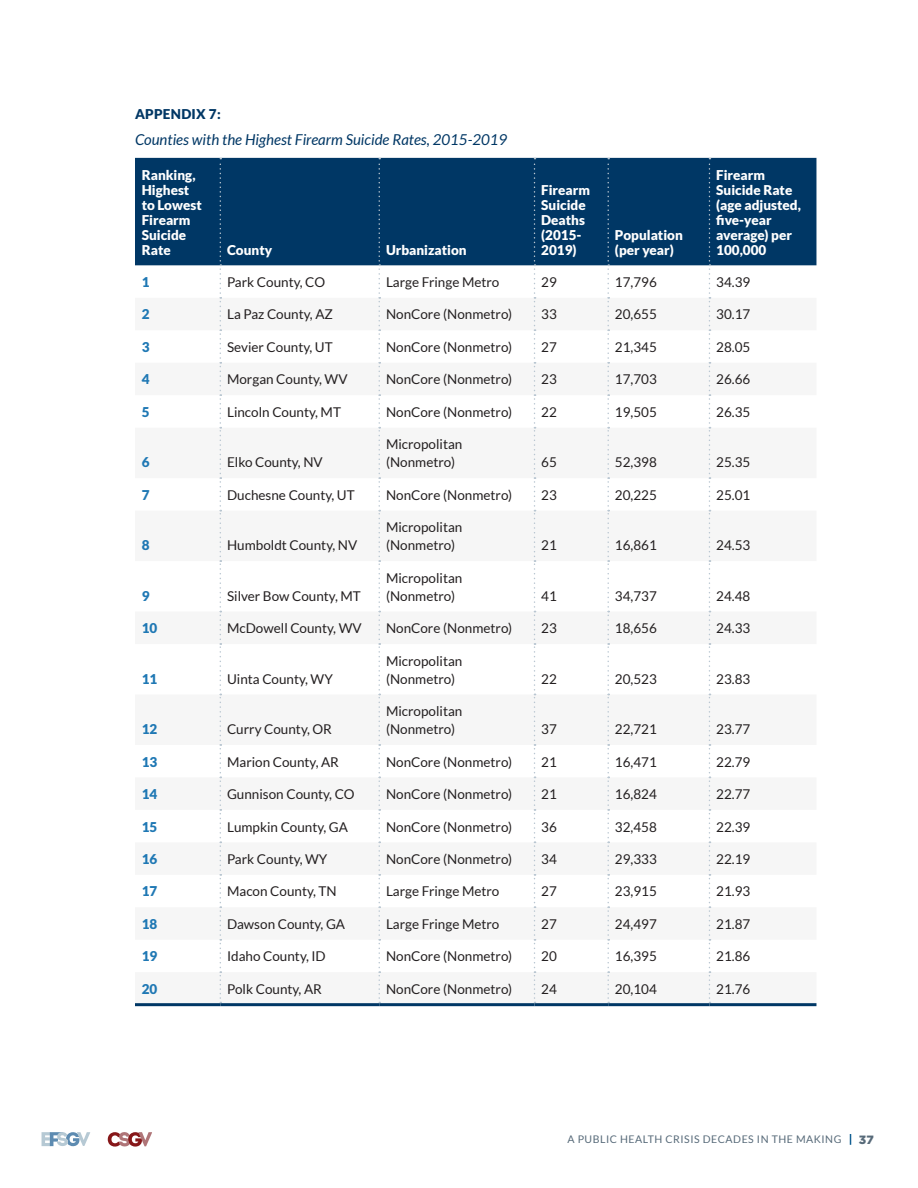
<style>
.page{position:relative;width:918px;height:1188px;background:#fff}
.page>*{position:absolute;margin:0;border:0;box-sizing:border-box;transform-origin:0 0}
.FigureTitle{font:italic 15px "Lato";color:#003765}
.Table_Text{font:13.5px/18px "Lato";color:#231f20}
.Table_H1{font:900 13.5px/15px "Lato";color:#fff}
.Table_H2{font:900 13.5px "Lato";color:#1f78b4}
.Figure{font:900 13.5px "Lato";letter-spacing:.02em;color:#003765}
.t1{font:900 12px "Gotham";color:#576a79}
.t2{font:10.5px "Lato";letter-spacing:.05em;color:#576a79}
</style>
<div class="page">
<svg style="left:42px;top:1132px;width:48px;height:15px"></svg>
<svg style="left:108px;top:1132px;width:44px;height:15px"></svg>
<div style="left:135px;top:158px;width:681px;height:107px;background:#003765"></div>
<svg style="left:220px;top:158px;width:1px;height:845px"></svg>
<svg style="left:379px;top:158px;width:1px;height:845px"></svg>
<svg style="left:534px;top:158px;width:2px;height:845px"></svg>
<svg style="left:607px;top:158px;width:2px;height:845px"></svg>
<svg style="left:709px;top:158px;width:1px;height:845px"></svg>
<hr style="left:135px;top:1003px;width:85px;height:3px;background:#003765">
<hr style="left:220px;top:1003px;width:159px;height:3px;background:#003765">
<hr style="left:379px;top:1003px;width:156px;height:3px;background:#003765">
<hr style="left:535px;top:1003px;width:73px;height:3px;background:#003765">
<hr style="left:608px;top:1003px;width:101px;height:3px;background:#003765">
<hr style="left:709px;top:1003px;width:107px;height:3px;background:#003765">
<p class="Figure" style="left:135px;top:106px;width:87px">APPENDIX 7:</p>
<p class="FigureTitle" style="left:135px;top:131px;width:374px">Counties with the Highest Firearm Suicide Rates, 2015-2019</p>
<p class="Table_H1" style="left:142px;top:167px;width:62px">Ranking,<br>Highest to Lowest<br>Firearm<br>Suicide<br>Rate</p>
<p class="Table_H1" style="left:227px;top:242px;width:47px">County</p>
<p class="Table_H1" style="left:386px;top:242px;width:82px">Urbanization</p>
<p class="Table_H1" style="left:541px;top:182px;width:50px">Firearm<br>Suicide<br>Deaths (2015-<br>2019)</p>
<p class="Table_H1" style="left:615px;top:227px;width:69px">Population (per year)</p>
<p class="Table_H1" style="left:716px;top:167px;width:86px">Firearm<br>Suicide Rate (age adjusted, five-year average) per<br>100,000</p>
<p class="Table_H2" style="left:142px;top:274px;width:9px">1</p>
<p class="Table_Text" style="left:227px;top:273px;width:100px">Park County, CO</p>
<p class="Table_Text" style="left:386px;top:273px;width:115px">Large Fringe Metro</p>
<p class="Table_Text" style="left:541px;top:273px;width:17px">29</p>
<p class="Table_Text" style="left:615px;top:273px;width:44px">17,796</p>
<p class="Table_Text" style="left:716px;top:273px;width:36px">34.39</p>
<p class="Table_H2" style="left:142px;top:307px;width:9px">2</p>
<p class="Table_Text" style="left:227px;top:305px;width:107px">La Paz County, AZ</p>
<p class="Table_Text" style="left:386px;top:305px;width:128px">NonCore (Nonmetro)</p>
<p class="Table_Text" style="left:541px;top:305px;width:17px">33</p>
<p class="Table_Text" style="left:615px;top:305px;width:44px">20,655</p>
<p class="Table_Text" style="left:716px;top:305px;width:36px">30.17</p>
<p class="Table_H2" style="left:142px;top:339px;width:9px">3</p>
<p class="Table_Text" style="left:227px;top:338px;width:107px">Sevier County, UT</p>
<p class="Table_Text" style="left:386px;top:338px;width:128px">NonCore (Nonmetro)</p>
<p class="Table_Text" style="left:541px;top:338px;width:17px">27</p>
<p class="Table_Text" style="left:615px;top:338px;width:44px">21,345</p>
<p class="Table_Text" style="left:716px;top:338px;width:36px">28.05</p>
<p class="Table_H2" style="left:142px;top:372px;width:9px">4</p>
<p class="Table_Text" style="left:227px;top:370px;width:122px">Morgan County, WV</p>
<p class="Table_Text" style="left:386px;top:370px;width:128px">NonCore (Nonmetro)</p>
<p class="Table_Text" style="left:541px;top:370px;width:17px">23</p>
<p class="Table_Text" style="left:615px;top:370px;width:44px">17,703</p>
<p class="Table_Text" style="left:716px;top:370px;width:36px">26.66</p>
<p class="Table_H2" style="left:142px;top:404px;width:9px">5</p>
<p class="Table_Text" style="left:227px;top:403px;width:115px">Lincoln County, MT</p>
<p class="Table_Text" style="left:386px;top:403px;width:128px">NonCore (Nonmetro)</p>
<p class="Table_Text" style="left:541px;top:403px;width:17px">22</p>
<p class="Table_Text" style="left:615px;top:403px;width:44px">19,505</p>
<p class="Table_Text" style="left:716px;top:403px;width:36px">26.35</p>
<p class="Table_H2" style="left:142px;top:454px;width:9px">6</p>
<p class="Table_Text" style="left:227px;top:453px;width:97px">Elko County, NV</p>
<p class="Table_Text" style="left:386px;top:435px;width:78px">Micropolitan (Nonmetro)</p>
<p class="Table_Text" style="left:541px;top:453px;width:17px">65</p>
<p class="Table_Text" style="left:615px;top:453px;width:44px">52,398</p>
<p class="Table_Text" style="left:716px;top:453px;width:36px">25.35</p>
<p class="Table_H2" style="left:142px;top:487px;width:9px">7</p>
<p class="Table_Text" style="left:227px;top:486px;width:129px">Duchesne County, UT</p>
<p class="Table_Text" style="left:386px;top:486px;width:128px">NonCore (Nonmetro)</p>
<p class="Table_Text" style="left:541px;top:486px;width:17px">23</p>
<p class="Table_Text" style="left:615px;top:486px;width:44px">20,225</p>
<p class="Table_Text" style="left:716px;top:486px;width:36px">25.01</p>
<p class="Table_H2" style="left:142px;top:537px;width:9px">8</p>
<p class="Table_Text" style="left:227px;top:536px;width:132px">Humboldt County, NV</p>
<p class="Table_Text" style="left:386px;top:518px;width:78px">Micropolitan (Nonmetro)</p>
<p class="Table_Text" style="left:541px;top:536px;width:17px">21</p>
<p class="Table_Text" style="left:615px;top:536px;width:44px">16,861</p>
<p class="Table_Text" style="left:716px;top:536px;width:36px">24.53</p>
<p class="Table_H2" style="left:142px;top:588px;width:9px">9</p>
<p class="Table_Text" style="left:227px;top:587px;width:135px">Silver Bow County, MT</p>
<p class="Table_Text" style="left:386px;top:569px;width:78px">Micropolitan (Nonmetro)</p>
<p class="Table_Text" style="left:541px;top:587px;width:17px">41</p>
<p class="Table_Text" style="left:615px;top:587px;width:44px">34,737</p>
<p class="Table_Text" style="left:716px;top:587px;width:36px">24.48</p>
<p class="Table_H2" style="left:142px;top:620px;width:17px">10</p>
<p class="Table_Text" style="left:227px;top:619px;width:136px">McDowell County, WV</p>
<p class="Table_Text" style="left:386px;top:619px;width:128px">NonCore (Nonmetro)</p>
<p class="Table_Text" style="left:541px;top:619px;width:17px">23</p>
<p class="Table_Text" style="left:615px;top:619px;width:44px">18,656</p>
<p class="Table_Text" style="left:716px;top:619px;width:36px">24.33</p>
<p class="Table_H2" style="left:142px;top:671px;width:17px">11</p>
<p class="Table_Text" style="left:227px;top:670px;width:107px">Uinta County, WY</p>
<p class="Table_Text" style="left:386px;top:652px;width:78px">Micropolitan (Nonmetro)</p>
<p class="Table_Text" style="left:541px;top:670px;width:17px">22</p>
<p class="Table_Text" style="left:615px;top:670px;width:44px">20,523</p>
<p class="Table_Text" style="left:716px;top:670px;width:36px">23.83</p>
<p class="Table_H2" style="left:142px;top:721px;width:17px">12</p>
<p class="Table_Text" style="left:227px;top:720px;width:106px">Curry County, OR</p>
<p class="Table_Text" style="left:386px;top:702px;width:78px">Micropolitan (Nonmetro)</p>
<p class="Table_Text" style="left:541px;top:720px;width:17px">37</p>
<p class="Table_Text" style="left:615px;top:720px;width:44px">22,721</p>
<p class="Table_Text" style="left:716px;top:720px;width:36px">23.77</p>
<p class="Table_H2" style="left:142px;top:754px;width:17px">13</p>
<p class="Table_Text" style="left:227px;top:753px;width:113px">Marion County, AR</p>
<p class="Table_Text" style="left:386px;top:753px;width:128px">NonCore (Nonmetro)</p>
<p class="Table_Text" style="left:541px;top:753px;width:17px">21</p>
<p class="Table_Text" style="left:615px;top:753px;width:44px">16,471</p>
<p class="Table_Text" style="left:716px;top:753px;width:36px">22.79</p>
<p class="Table_H2" style="left:142px;top:786px;width:17px">14</p>
<p class="Table_Text" style="left:227px;top:785px;width:129px">Gunnison County, CO</p>
<p class="Table_Text" style="left:386px;top:785px;width:128px">NonCore (Nonmetro)</p>
<p class="Table_Text" style="left:541px;top:785px;width:17px">21</p>
<p class="Table_Text" style="left:615px;top:785px;width:44px">16,824</p>
<p class="Table_Text" style="left:716px;top:785px;width:36px">22.77</p>
<p class="Table_H2" style="left:142px;top:819px;width:17px">15</p>
<p class="Table_Text" style="left:227px;top:818px;width:122px">Lumpkin County, GA</p>
<p class="Table_Text" style="left:386px;top:818px;width:128px">NonCore (Nonmetro)</p>
<p class="Table_Text" style="left:541px;top:818px;width:17px">36</p>
<p class="Table_Text" style="left:615px;top:818px;width:44px">32,458</p>
<p class="Table_Text" style="left:716px;top:818px;width:36px">22.39</p>
<p class="Table_H2" style="left:142px;top:851px;width:17px">16</p>
<p class="Table_Text" style="left:227px;top:850px;width:102px">Park County, WY</p>
<p class="Table_Text" style="left:386px;top:850px;width:128px">NonCore (Nonmetro)</p>
<p class="Table_Text" style="left:541px;top:850px;width:17px">34</p>
<p class="Table_Text" style="left:615px;top:850px;width:44px">29,333</p>
<p class="Table_Text" style="left:716px;top:850px;width:36px">22.19</p>
<p class="Table_H2" style="left:142px;top:884px;width:17px">17</p>
<p class="Table_Text" style="left:227px;top:883px;width:111px">Macon County, TN</p>
<p class="Table_Text" style="left:386px;top:883px;width:115px">Large Fringe Metro</p>
<p class="Table_Text" style="left:541px;top:883px;width:17px">27</p>
<p class="Table_Text" style="left:615px;top:883px;width:44px">23,915</p>
<p class="Table_Text" style="left:716px;top:883px;width:36px">21.93</p>
<p class="Table_H2" style="left:142px;top:916px;width:17px">18</p>
<p class="Table_Text" style="left:227px;top:915px;width:120px">Dawson County, GA</p>
<p class="Table_Text" style="left:386px;top:915px;width:115px">Large Fringe Metro</p>
<p class="Table_Text" style="left:541px;top:915px;width:17px">27</p>
<p class="Table_Text" style="left:615px;top:915px;width:44px">24,497</p>
<p class="Table_Text" style="left:716px;top:915px;width:36px">21.87</p>
<p class="Table_H2" style="left:142px;top:949px;width:17px">19</p>
<p class="Table_Text" style="left:227px;top:947px;width:100px">Idaho County, ID</p>
<p class="Table_Text" style="left:386px;top:947px;width:128px">NonCore (Nonmetro)</p>
<p class="Table_Text" style="left:541px;top:947px;width:17px">20</p>
<p class="Table_Text" style="left:615px;top:947px;width:44px">16,395</p>
<p class="Table_Text" style="left:716px;top:947px;width:36px">21.86</p>
<p class="Table_H2" style="left:142px;top:981px;width:17px">20</p>
<p class="Table_Text" style="left:227px;top:980px;width:96px">Polk County, AR</p>
<p class="Table_Text" style="left:386px;top:980px;width:128px">NonCore (Nonmetro)</p>
<p class="Table_Text" style="left:541px;top:980px;width:17px">24</p>
<p class="Table_Text" style="left:615px;top:980px;width:44px">20,104</p>
<p class="Table_Text" style="left:716px;top:980px;width:36px">21.76</p>
<p class="t2" style="left:567px;top:1134px;width:276px">A PUBLIC HEALTH CRISIS DECADES IN THE MAKING</p>
<p class="t1" style="left:859px;top:1132px;width:16px">37</p>
</div>
